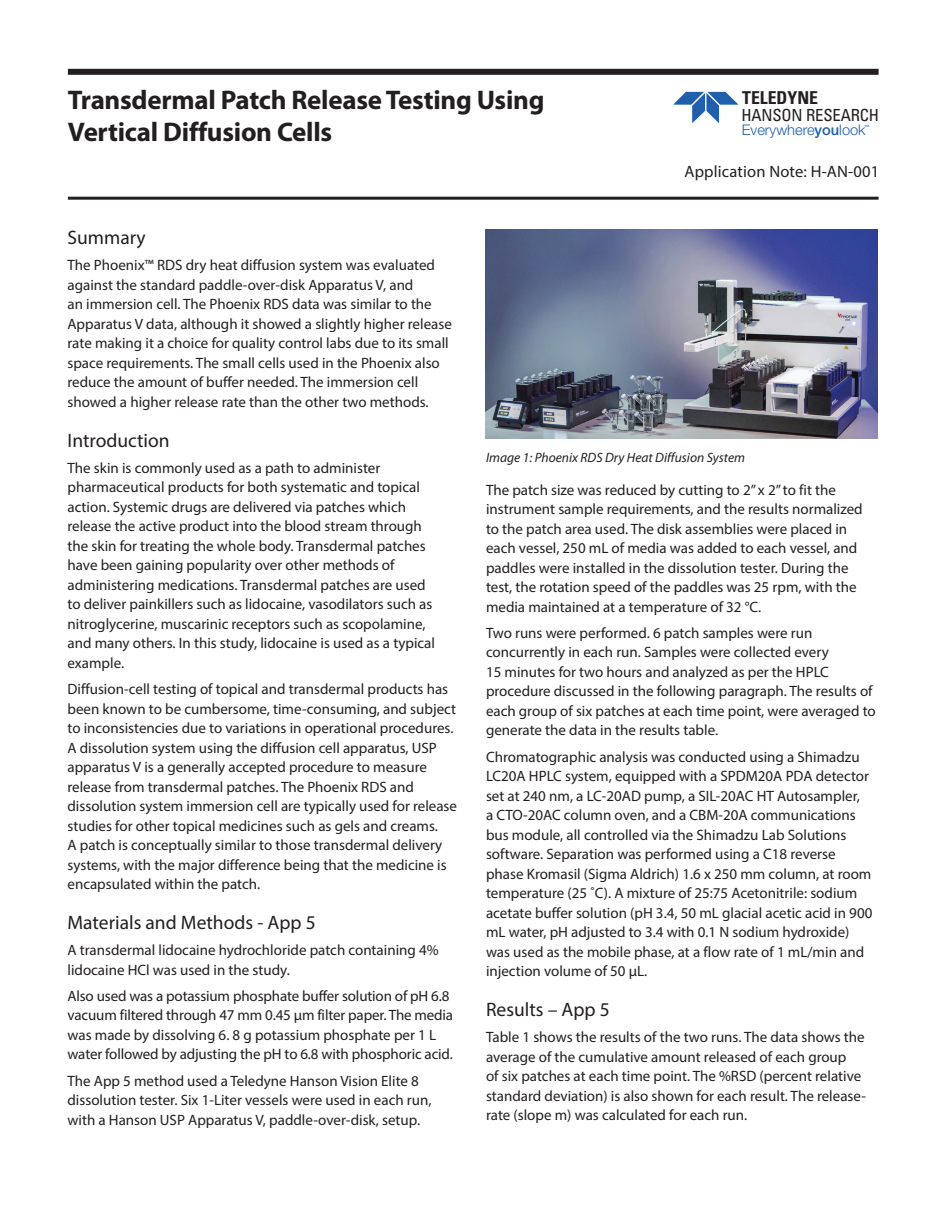
<style>
.page{position:relative;width:945px;height:1215px;background:#fff}
.page>*{position:absolute;margin:0;border:0;box-sizing:border-box;transform-origin:0 0}
.t1{font:700 27px/31.5px "Myriad Pro";letter-spacing:-.01em;color:#231f20}
.t2{font:19.5px "Myriad Pro";color:#231f20}
.t3{font:700 condensed 17.7px "Univers";color:#231f20}
.t4{font:condensed 16.65px "Univers";letter-spacing:-.01em;color:#231f20}
.t5{font:16.5px "Myriad Pro";letter-spacing:.01em;color:#231f20}
.t6{font:15px/19.5px "Myriad Pro";color:#231f20}
.t7{font:300 14.7px "Helvetica Neue";color:#1f5fab}
.t8{font:italic 13.5px "Myriad Pro";color:#231f20}
.t9{font:500 2.85px "Helvetica Neue";color:#1f5fab}
.s1{font-weight:500}
</style>
<div class="page">
<div style="left:68px;top:69px;width:811px;height:6px;background:#231f20"></div>
<hr style="left:68px;top:197px;width:811px;height:3px;background:#231f20">
<svg style="left:673px;top:92px;width:66px;height:31px"></svg>
<img style="left:486px;top:230px;width:392px;height:208px">
<h1 class="t1" style="left:68px;top:84px;width:478px">Transdermal Patch Release Testing Using<br>Vertical Diffusion Cells</h1>
<p class="t3" style="left:742px;top:87px;width:78px">TELEDYNE</p>
<p class="t4" style="left:741px;top:104px;width:139px">HANSON RESEARCH</p>
<p class="t7" style="left:742px;top:118px;width:125px">Everywhere<span class="s1">you</span>look</p>
<p class="t9" style="left:865px;top:123px;width:6px">TM</p>
<p class="t5" style="left:684px;top:161px;width:196px">Application Note: H-AN-001</p>
<h2 class="t2" style="left:68px;top:226px;width:80px">Summary</h2>
<p class="t6" style="left:68px;top:255px;width:386px">The Phoenix™ RDS dry heat diffusion system was evaluated against the standard paddle-over-disk Apparatus V, and<br>an immersion cell. The Phoenix RDS data was similar to the Apparatus V data, although it showed a slightly higher release rate making it a choice for quality control labs due to its small space requirements. The small cells used in the Phoenix also reduce the amount of buffer needed. The immersion cell showed a higher release rate than the other two methods.</p>
<h2 class="t2" style="left:68px;top:428px;width:104px">Introduction</h2>
<p class="t6" style="left:68px;top:458px;width:369px">The skin is commonly used as a path to administer pharmaceutical products for both systematic and topical action. Systemic drugs are delivered via patches which release the active product into the blood stream through the skin for treating the whole body. Transdermal patches have been gaining popularity over other methods of administering medications. Transdermal patches are used to deliver painkillers such as lidocaine, vasodilators such as nitroglycerine, muscarinic receptors such as scopolamine, and many others. In this study, lidocaine is used as a typical example.</p>
<p class="t6" style="left:68px;top:679px;width:391px">Diffusion-cell testing of topical and transdermal products has been known to be cumbersome, time-consuming, and subject to inconsistencies due to variations in operational procedures.<br>A dissolution system using the diffusion cell apparatus, USP apparatus V is a generally accepted procedure to measure release from transdermal patches. The Phoenix RDS and dissolution system immersion cell are typically used for release studies for other topical medicines such as gels and creams.<br>A patch is conceptually similar to those transdermal delivery systems, with the major difference being that the medicine is encapsulated within the patch.</p>
<h2 class="t2" style="left:68px;top:910px;width:250px">Materials and Methods - App 5</h2>
<p class="t6" style="left:68px;top:940px;width:373px">A transdermal lidocaine hydrochloride patch containing 4% lidocaine HCl was used in the study.</p>
<p class="t6" style="left:68px;top:986px;width:387px">Also used was a potassium phosphate buffer solution of pH 6.8 vacuum filtered through 47 mm 0.45 μm filter paper. The media was made by dissolving 6. 8 g potassium phosphate per 1 L water followed by adjusting the pH to 6.8 with phosphoric acid.</p>
<p class="t6" style="left:68px;top:1071px;width:366px">The App 5 method used a Teledyne Hanson Vision Elite 8 dissolution tester. Six 1-Liter vessels were used in each run, with a Hanson USP Apparatus V, paddle-over-disk, setup.</p>
<p class="t8" style="left:486px;top:449px;width:261px">Image 1: Phoenix RDS Dry Heat Diffusion System</p>
<p class="t6" style="left:486px;top:480px;width:378px">The patch size was reduced by cutting to 2” x 2” to fit the instrument sample requirements, and the results normalized to the patch area used. The disk assemblies were placed in each vessel, 250 mL of media was added to each vessel, and paddles were installed in the dissolution tester. During the test, the rotation speed of the paddles was 25 rpm, with the media maintained at a temperature of 32 °C.</p>
<p class="t6" style="left:486px;top:623px;width:391px">Two runs were performed. 6 patch samples were run concurrently in each run. Samples were collected every<br>15 minutes for two hours and analyzed as per the HPLC procedure discussed in the following paragraph. The results of each group of six patches at each time point, were averaged to generate the data in the results table.</p>
<p class="t6" style="left:486px;top:747px;width:388px">Chromatographic analysis was conducted using a Shimadzu LC20A HPLC system, equipped with a SPDM20A PDA detector set at 240 nm, a LC-20AD pump, a SIL-20AC HT Autosampler,<br>a CTO-20AC column oven, and a CBM-20A communications bus module, all controlled via the Shimadzu Lab Solutions software. Separation was performed using a C18 reverse phase Kromasil (Sigma Aldrich) 1.6 x 250 mm column, at room temperature (25 ˚C). A mixture of 25:75 Acetonitrile: sodium acetate buffer solution (pH 3.4, 50 mL glacial acetic acid in 900 mL water, pH adjusted to 3.4 with 0.1 N sodium hydroxide) was used as the mobile phase, at a flow rate of 1 mL/min and injection volume of 50 μL.</p>
<h2 class="t2" style="left:486px;top:997px;width:125px">Results – App 5</h2>
<p class="t6" style="left:486px;top:1027px;width:382px">Table 1 shows the results of the two runs. The data shows the average of the cumulative amount released of each group<br>of six patches at each time point. The %RSD (percent relative standard deviation) is also shown for each result. The release&shy;rate (slope m) was calculated for each run.</p>
</div>
